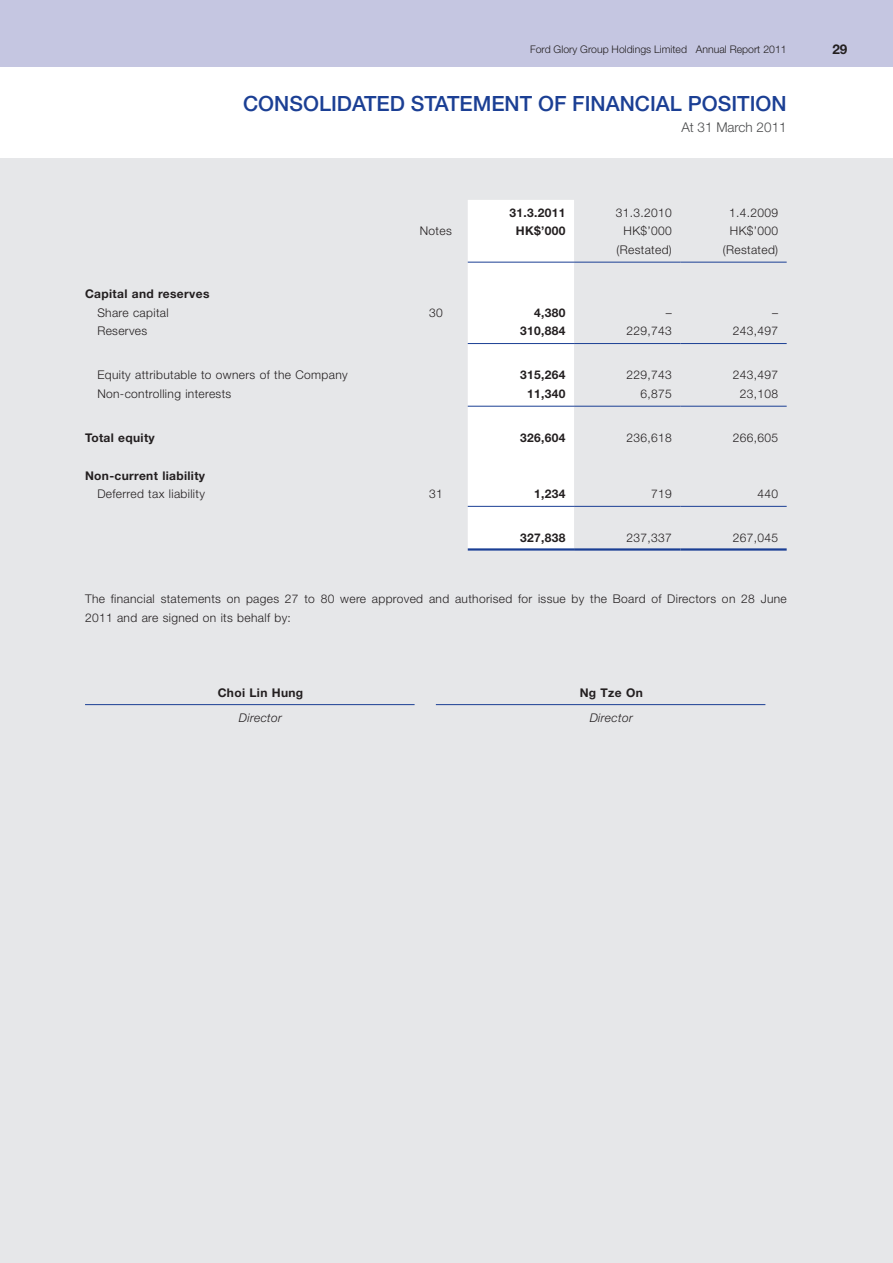
<style>
.page{position:relative;width:893px;height:1263px;background:#fff}
.page>*{position:absolute;margin:0;border:0;box-sizing:border-box;transform-origin:0 0}
.t1{font:500 21px "Helvetica Neue LT Std";color:#1b3f94}
.t2{font:300 13.5px "Helvetica Neue LT Std";color:#4b4c4d}
.t3{font:700 13.5px "Helvetica Neue LT Std";color:#231f20}
.t4{font:300 12px/18.8px "Helvetica Neue LT Std";letter-spacing:.03em;color:#231f20}
.t5{font:700 12px "Helvetica Neue LT Std";letter-spacing:.03em;color:#231f20}
.t6{font:italic 300 12px "Helvetica Neue LT Std";letter-spacing:.03em;color:#231f20}
.t7{font:300 10.5px "Helvetica Neue LT Std";color:#231f20}
</style>
<div class="page">
<div style="left:0;top:158px;width:893px;height:1105px;background:#e6e7e9"></div>
<div style="left:0;top:0;width:893px;height:67px;background:#c5c6e1"></div>
<div style="left:468px;top:200px;width:106px;height:348px;background:#fff"></div>
<hr style="left:468px;top:262px;width:106px;height:1px;background:#1b3f94">
<hr style="left:574px;top:262px;width:106px;height:1px;background:#1b3f94">
<hr style="left:680px;top:262px;width:107px;height:1px;background:#1b3f94">
<hr style="left:468px;top:343px;width:106px;height:1px;background:#1b3f94">
<hr style="left:574px;top:343px;width:106px;height:1px;background:#1b3f94">
<hr style="left:680px;top:343px;width:107px;height:1px;background:#1b3f94">
<hr style="left:468px;top:406px;width:106px;height:1px;background:#1b3f94">
<hr style="left:574px;top:406px;width:106px;height:1px;background:#1b3f94">
<hr style="left:680px;top:406px;width:107px;height:1px;background:#1b3f94">
<hr style="left:468px;top:506px;width:106px;height:1px;background:#1b3f94">
<hr style="left:574px;top:506px;width:106px;height:1px;background:#1b3f94">
<hr style="left:680px;top:506px;width:107px;height:1px;background:#1b3f94">
<hr style="left:468px;top:548px;width:106px;height:3px;background:#1b3f94">
<hr style="left:574px;top:548px;width:106px;height:3px;background:#1b3f94">
<hr style="left:680px;top:548px;width:107px;height:3px;background:#1b3f94">
<hr style="left:85px;top:704px;width:330px;height:1px;background:#1b3f94">
<hr style="left:436px;top:704px;width:329px;height:1px;background:#1b3f94">
<p class="t7" style="left:530px;top:43px;width:258px">Ford Glory Group Holdings Limited Annual Report 2011</p>
<p class="t3" style="left:832px;top:41px;width:17px">29</p>
<h1 class="t1" style="left:243px;top:91px;width:545px">CONSOLIDATED STATEMENT OF FINANCIAL POSITION</h1>
<p class="t2" style="left:681px;top:119px;width:107px">At 31 March 2011</p>
<p class="t5" style="left:509px;top:205px;width:58px">31.3.2011</p>
<p class="t4" style="left:616px;top:203px;width:58px">31.3.2010</p>
<p class="t4" style="left:729px;top:203px;width:51px">1.4.2009</p>
<p class="t4" style="left:420px;top:221px;width:34px">Notes</p>
<p class="t5" style="left:516px;top:224px;width:51px">HK$’000</p>
<p class="t4" style="left:624px;top:221px;width:50px">HK$’000</p>
<p class="t4" style="left:730px;top:221px;width:50px">HK$’000</p>
<p class="t4" style="left:617px;top:240px;width:57px">(Restated)</p>
<p class="t4" style="left:723px;top:240px;width:57px">(Restated)</p>
<p class="t5" style="left:85px;top:286px;width:126px">Capital and reserves</p>
<p class="t4" style="left:97px;top:303px;width:73px">Share capital</p>
<p class="t4" style="left:429px;top:303px;width:15px">30</p>
<p class="t5" style="left:534px;top:305px;width:33px">4,380</p>
<p class="t4" style="left:666px;top:303px;width:7px">–</p>
<p class="t4" style="left:772px;top:303px;width:7px">–</p>
<p class="t4" style="left:97px;top:322px;width:51px">Reserves</p>
<p class="t5" style="left:520px;top:324px;width:47px">310,884</p>
<p class="t4" style="left:626px;top:322px;width:47px">229,743</p>
<p class="t4" style="left:733px;top:322px;width:47px">243,497</p>
<p class="t4" style="left:97px;top:365px;width:252px">Equity attributable to owners of the Company</p>
<p class="t5" style="left:520px;top:368px;width:47px">315,264</p>
<p class="t4" style="left:626px;top:365px;width:47px">229,743</p>
<p class="t4" style="left:733px;top:365px;width:47px">243,497</p>
<p class="t4" style="left:97px;top:384px;width:135px">Non-controlling interests</p>
<p class="t5" style="left:527px;top:386px;width:40px">11,340</p>
<p class="t4" style="left:640px;top:384px;width:33px">6,875</p>
<p class="t4" style="left:740px;top:384px;width:40px">23,108</p>
<p class="t5" style="left:85px;top:430px;width:71px">Total equity</p>
<p class="t5" style="left:520px;top:430px;width:47px">326,604</p>
<p class="t4" style="left:626px;top:428px;width:47px">236,618</p>
<p class="t4" style="left:733px;top:428px;width:47px">266,605</p>
<p class="t5" style="left:85px;top:468px;width:122px">Non-current liability</p>
<p class="t4" style="left:97px;top:484px;width:109px">Deferred tax liability</p>
<p class="t4" style="left:429px;top:484px;width:15px">31</p>
<p class="t5" style="left:534px;top:487px;width:33px">1,234</p>
<p class="t4" style="left:651px;top:484px;width:22px">719</p>
<p class="t4" style="left:757px;top:484px;width:22px">440</p>
<p class="t5" style="left:520px;top:530px;width:47px">327,838</p>
<p class="t4" style="left:626px;top:528px;width:47px">237,337</p>
<p class="t4" style="left:733px;top:528px;width:47px">267,045</p>
<p class="t4" style="left:85px;top:589px;width:703px">The financial statements on pages 27 to 80 were approved and authorised for issue by the Board of Directors on 28 June<br>2011 and are signed on its behalf by:</p>
<p class="t5" style="left:218px;top:685px;width:87px">Choi Lin Hung</p>
<p class="t5" style="left:580px;top:685px;width:65px">Ng Tze On</p>
<p class="t6" style="left:239px;top:710px;width:45px">Director</p>
<p class="t6" style="left:590px;top:710px;width:45px">Director</p>
</div>
